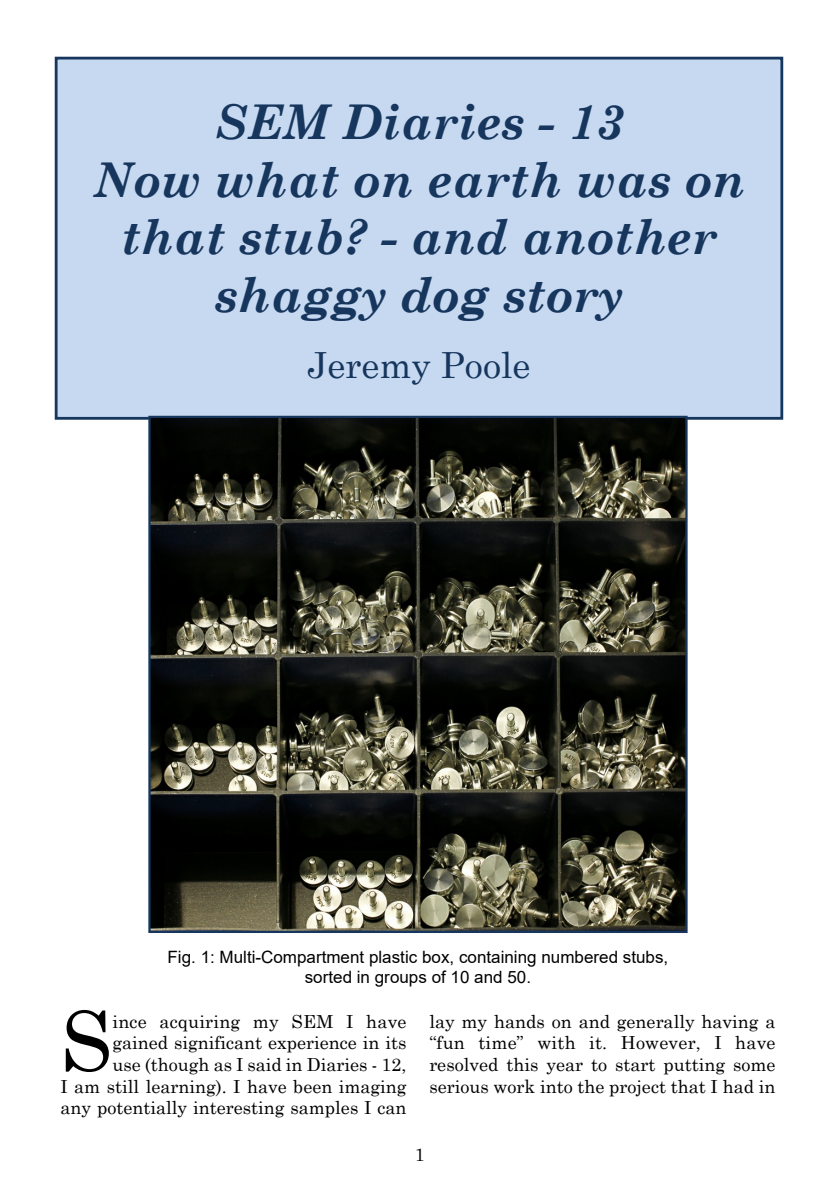
<style>
.page{position:relative;width:840px;height:1191px;background:#fff}
.page>*{position:absolute;margin:0;border:0;box-sizing:border-box;transform-origin:0 0}
.t1{font:82.6px "Century Schoolbook";color:#000}
.t2{font:italic 700 48px/57.8px "Century Schoolbook";color:#17365d;text-align:center}
.t3{font:36px "Century Schoolbook";color:#17365d}
.t4{font:18px/21.6px "Century Schoolbook";color:#000;text-align:right}
.t5{font:17px/19.4px "Arial";color:#000;text-align:center}
</style>
<div class="page">
<div style="left:56px;top:58px;width:725px;height:360px;background:#c6d9f1"></div>
<div style="left:55px;top:57px;width:727px;height:363px;border:3px solid #17365d"></div>
<img style="left:151px;top:419px;width:533px;height:511px">
<div style="left:148px;top:416px;width:539px;height:517px;border:2px solid #17365d"></div>
<h2 class="t2" style="left:92px;top:97px;width:654px">SEM Diaries - 13<br>Now what on earth was on that stub? - and another shaggy dog story</h2>
<h3 class="t3" style="left:307px;top:351px;width:224px">Jeremy Poole</h3>
<p class="t5" style="left:167px;top:949px;width:502px">Fig. 1: Multi-Compartment plastic box, containing numbered stubs, sorted in groups of 10 and 50.</p>
<h1 class="t1" style="left:60px;top:1009px;width:54px">S</h1>
<p class="t4" style="left:60px;top:1011px;width:347px">ince acquiring my SEM I have gained significant experience in its<br>use (though as I said in Diaries - 12,<br>I am still learning). I have been imaging any potentially interesting samples I can</p>
<p class="t4" style="left:429px;top:1011px;width:347px;text-align:justify">lay my hands on and generally having a “fun time” with it. However, I have resolved this year to start putting some serious work into the project that I had in</p>
<p class="t4" style="left:415px;top:1145px;width:12px">1</p>
</div>
